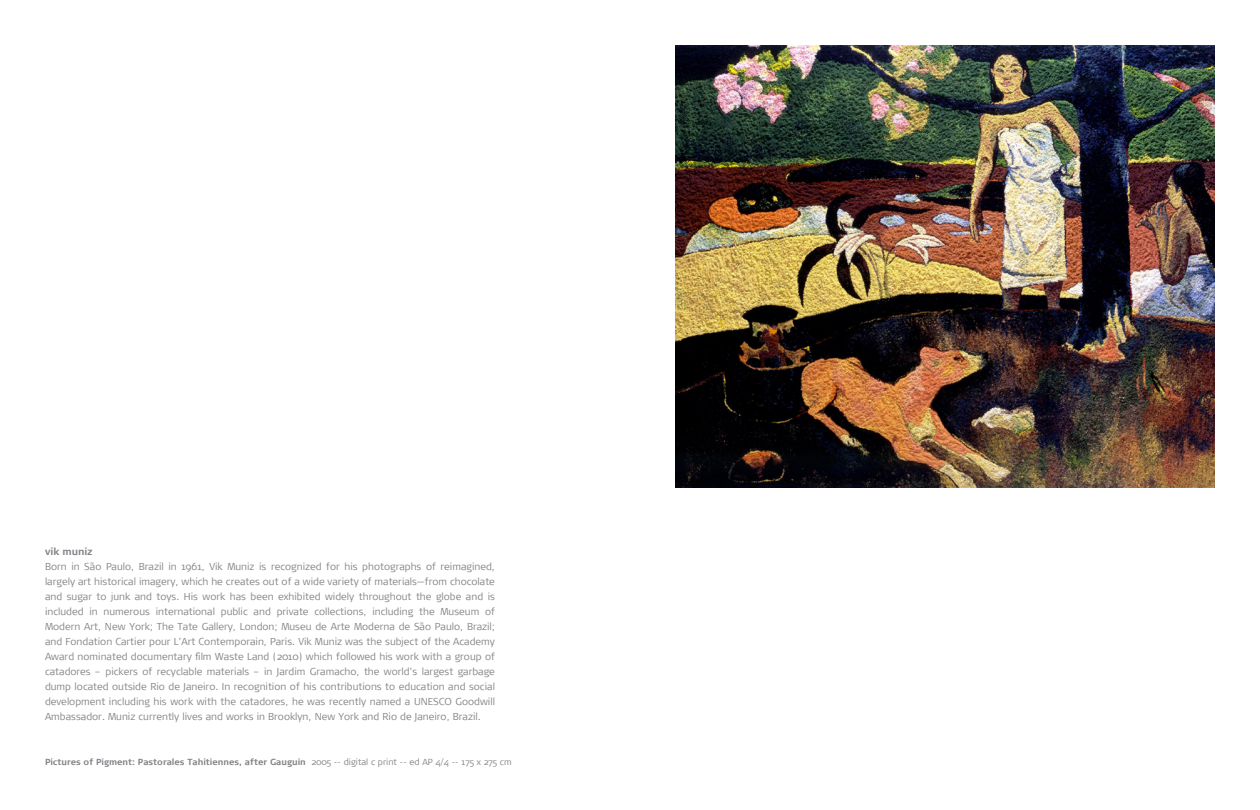
<style>
.page{position:relative;width:1260px;height:810px;background:#fff}
.page>*{position:absolute;margin:0;border:0;box-sizing:border-box;transform-origin:0 0}
.t1{font:300 10px/15px "Signa";color:#808285;text-align:justify}
.t2{font:700 10px "Signa";color:#808285}
.t3{font:700 8.75px "Signa";color:#808285}
.s1{font-weight:300}
</style>
<div class="page">
<img style="left:675px;top:45px;width:540px;height:443px">
<p class="t2" style="left:45px;top:546px;width:49px">vik muniz</p>
<p class="t1" style="left:45px;top:559px;width:452px">Born in São Paulo, Brazil in 1961, Vik Muniz is recognized for his photographs of reimagined, largely art historical imagery, which he creates out of a wide variety of materials—from chocolate and sugar to junk and toys. His work has been exhibited widely throughout the globe and is included in numerous international public and private collections, including the Museum of Modern Art, New York; The Tate Gallery, London; Museu de Arte Moderna de São Paulo, Brazil; and Fondation Cartier pour L’Art Contemporain, Paris. Vik Muniz was the subject of the Academy Award nominated documentary film Waste Land (2010) which followed his work with a group of catadores – pickers of recyclable materials – in Jardim Gramacho, the world’s largest garbage dump located outside Rio de Janeiro. In recognition of his contributions to education and social development including his work with the catadores, he was recently named a UNESCO Goodwill Ambassador. Muniz currently lives and works in Brooklyn, New York and Rio de Janeiro, Brazil.</p>
<p class="t3" style="left:45px;top:757px;width:468px">Pictures of Pigment: Pastorales Tahitiennes, after Gauguin <span class="s1">2005 -- digital c print -- ed AP 4/4 -- 175 x 275 cm</span></p>
</div>
